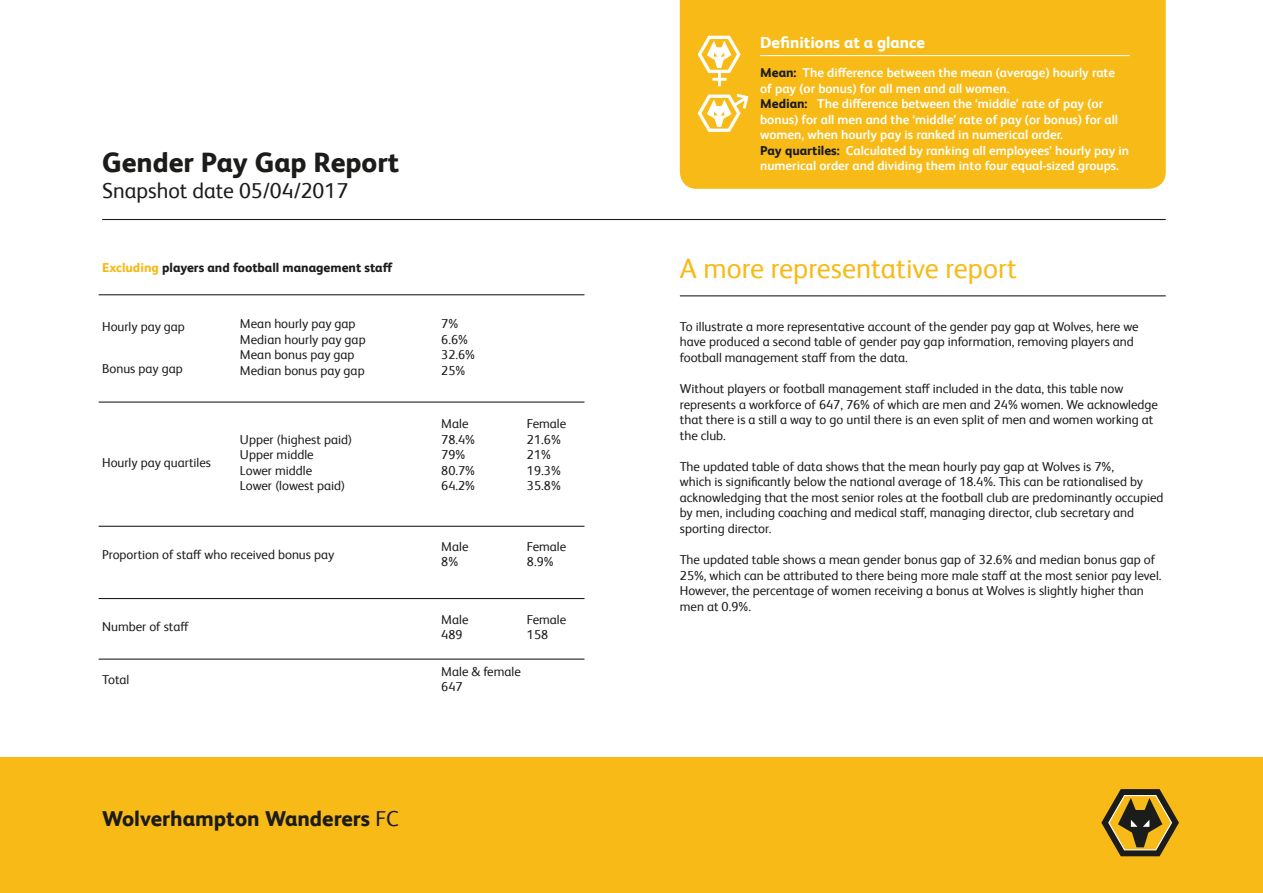
<style>
.page{position:relative;width:1263px;height:893px;background:#fff}
.page>*{position:absolute;margin:0;border:0;box-sizing:border-box;transform-origin:0 0}
.t1{font:28.05px "FS Albert Pro";color:#f8ba16}
.t2{font:800 28.05px "FS Albert Pro";color:#1c1c1b}
.t3{font:800 21.6px "FS Albert Pro";color:#1c1c1b}
.t4{font:21.6px "FS Albert Pro";color:#1c1c1b}
.t5{font:800 16.05px "FS Albert Pro";color:#fff}
.t6{font:12.9px/15.6px "FS Albert Pro";color:#1c1c1b}
.t7{font:700 12.9px/15.6px "FS Albert Pro";color:#fff}
.t8{font:800 12.9px "FS Albert Pro";color:#1c1c1b}
.s1{color:#f8ba16}
.s2{font-weight:400}
.s3{font-weight:800;color:#1c1c1b}
</style>
<div class="page">
<div style="left:680px;top:0;width:486px;height:189px;background:#f8ba16"></div>
<svg style="left:698px;top:92px;width:52px;height:40px"></svg>
<hr style="left:718px;top:72px;width:3px;height:14px;background:#fff">
<hr style="left:712px;top:78px;width:14px;height:3px;background:#fff">
<svg style="left:698px;top:36px;width:43px;height:37px"></svg>
<hr style="left:102px;top:219px;width:1064px;height:1px;background:#1c1c1b">
<hr style="left:680px;top:295px;width:486px;height:1px;background:#1c1c1b">
<hr style="left:99px;top:294px;width:485px;height:1px;background:#1c1c1b">
<hr style="left:99px;top:401px;width:485px;height:2px;background:#1c1c1b">
<hr style="left:99px;top:526px;width:485px;height:1px;background:#1c1c1b">
<hr style="left:99px;top:598px;width:485px;height:1px;background:#1c1c1b">
<hr style="left:99px;top:659px;width:485px;height:1px;background:#1c1c1b">
<div style="left:0;top:757px;width:1263px;height:136px;background:#f8ba16"></div>
<svg style="left:1101px;top:789px;width:78px;height:67px"></svg>
<hr style="left:760px;top:55px;width:370px;height:1px;background:#fff">
<p class="t2" style="left:102px;top:141px;width:299px">Gender Pay Gap Report</p>
<p class="t4" style="left:102px;top:175px;width:248px">Snapshot date 05/04/2017</p>
<p class="t8" style="left:102px;top:258px;width:292px"><span class="s1">Excluding</span> players and football management staff</p>
<p class="t6" style="left:102px;top:317px;width:84px">Hourly pay gap</p>
<p class="t6" style="left:102px;top:360px;width:82px">Bonus pay gap</p>
<p class="t6" style="left:102px;top:454px;width:110px">Hourly pay quartiles</p>
<p class="t6" style="left:240px;top:315px;width:117px">Mean hourly pay gap</p>
<p class="t6" style="left:240px;top:331px;width:127px">Median hourly pay gap</p>
<p class="t6" style="left:240px;top:346px;width:116px">Mean bonus pay gap</p>
<p class="t6" style="left:240px;top:362px;width:126px">Median bonus pay gap</p>
<p class="t6" style="left:240px;top:430px;width:114px">Upper (highest paid)</p>
<p class="t6" style="left:240px;top:446px;width:75px">Upper middle</p>
<p class="t6" style="left:240px;top:461px;width:74px">Lower middle</p>
<p class="t6" style="left:240px;top:477px;width:107px">Lower (lowest paid)</p>
<p class="t6" style="left:102px;top:545px;width:234px">Proportion of staff who received bonus pay</p>
<p class="t6" style="left:102px;top:618px;width:88px">Number of staff</p>
<p class="t6" style="left:102px;top:670px;width:29px">Total</p>
<p class="t6" style="left:441px;top:315px;width:18px">7%</p>
<p class="t6" style="left:441px;top:331px;width:28px">6.6%</p>
<p class="t6" style="left:441px;top:346px;width:35px">32.6%</p>
<p class="t6" style="left:441px;top:362px;width:26px">25%</p>
<p class="t6" style="left:441px;top:415px;width:29px">Male</p>
<p class="t6" style="left:441px;top:431px;width:35px">78.4%</p>
<p class="t6" style="left:441px;top:446px;width:26px">79%</p>
<p class="t6" style="left:441px;top:462px;width:35px">80.7%</p>
<p class="t6" style="left:441px;top:477px;width:35px">64.2%</p>
<p class="t6" style="left:441px;top:538px;width:29px">Male</p>
<p class="t6" style="left:441px;top:553px;width:18px">8%</p>
<p class="t6" style="left:527px;top:415px;width:41px">Female</p>
<p class="t6" style="left:527px;top:431px;width:35px">21.6%</p>
<p class="t6" style="left:527px;top:446px;width:26px">21%</p>
<p class="t6" style="left:527px;top:462px;width:35px">19.3%</p>
<p class="t6" style="left:527px;top:477px;width:35px">35.8%</p>
<p class="t6" style="left:527px;top:538px;width:41px">Female</p>
<p class="t6" style="left:527px;top:553px;width:28px">8.9%</p>
<p class="t6" style="left:441px;top:610px;width:29px">Male</p>
<p class="t6" style="left:441px;top:626px;width:23px">489</p>
<p class="t6" style="left:441px;top:663px;width:81px">Male &amp; female</p>
<p class="t6" style="left:441px;top:678px;width:23px">647</p>
<p class="t6" style="left:527px;top:610px;width:41px">Female</p>
<p class="t6" style="left:527px;top:626px;width:23px">158</p>
<p class="t3" style="left:102px;top:802px;width:298px">Wolverhampton Wanderers <span class="s2">FC</span></p>
<p class="t5" style="left:760px;top:30px;width:166px">Definitions at a glance</p>
<p class="t7" style="left:760px;top:64px;width:357px"><span class="s3">Mean:</span> The difference between the mean (average) hourly rate of pay (or bonus) for all men and all women.</p>
<p class="t7" style="left:760px;top:95px;width:359px"><span class="s3">Median:</span> The difference between the ‘middle’ rate of pay (or bonus) for all men and the ‘middle’ rate of pay (or bonus) for all women, when hourly pay is ranked in numerical order.</p>
<p class="t7" style="left:760px;top:142px;width:370px"><span class="s3">Pay quartiles:</span> Calculated by ranking all employees’ hourly pay in numerical order and dividing them into four equal-sized groups.</p>
<p class="t1" style="left:680px;top:249px;width:338px">A more representative report</p>
<p class="t6" style="left:680px;top:318px;width:460px">To illustrate a more representative account of the gender pay gap at Wolves, here we have produced a second table of gender pay gap information, removing players and football management staff from the data.</p>
<p class="t6" style="left:680px;top:380px;width:480px">Without players or football management staff included in the data, this table now represents a workforce of 647, 76% of which are men and 24% women. We acknowledge that there is a still a way to go until there is an even split of men and women working at the club.</p>
<p class="t6" style="left:680px;top:458px;width:485px">The updated table of data shows that the mean hourly pay gap at Wolves is 7%,<br>which is significantly below the national average of 18.4%. This can be rationalised by acknowledging that the most senior roles at the football club are predominantly occupied by men, including coaching and medical staff, managing director, club secretary and sporting director.</p>
<p class="t6" style="left:680px;top:551px;width:483px">The updated table shows a mean gender bonus gap of 32.6% and median bonus gap of 25%, which can be attributed to there being more male staff at the most senior pay level.<br>However, the percentage of women receiving a bonus at Wolves is slightly higher than men at 0.9%.</p>
</div>
